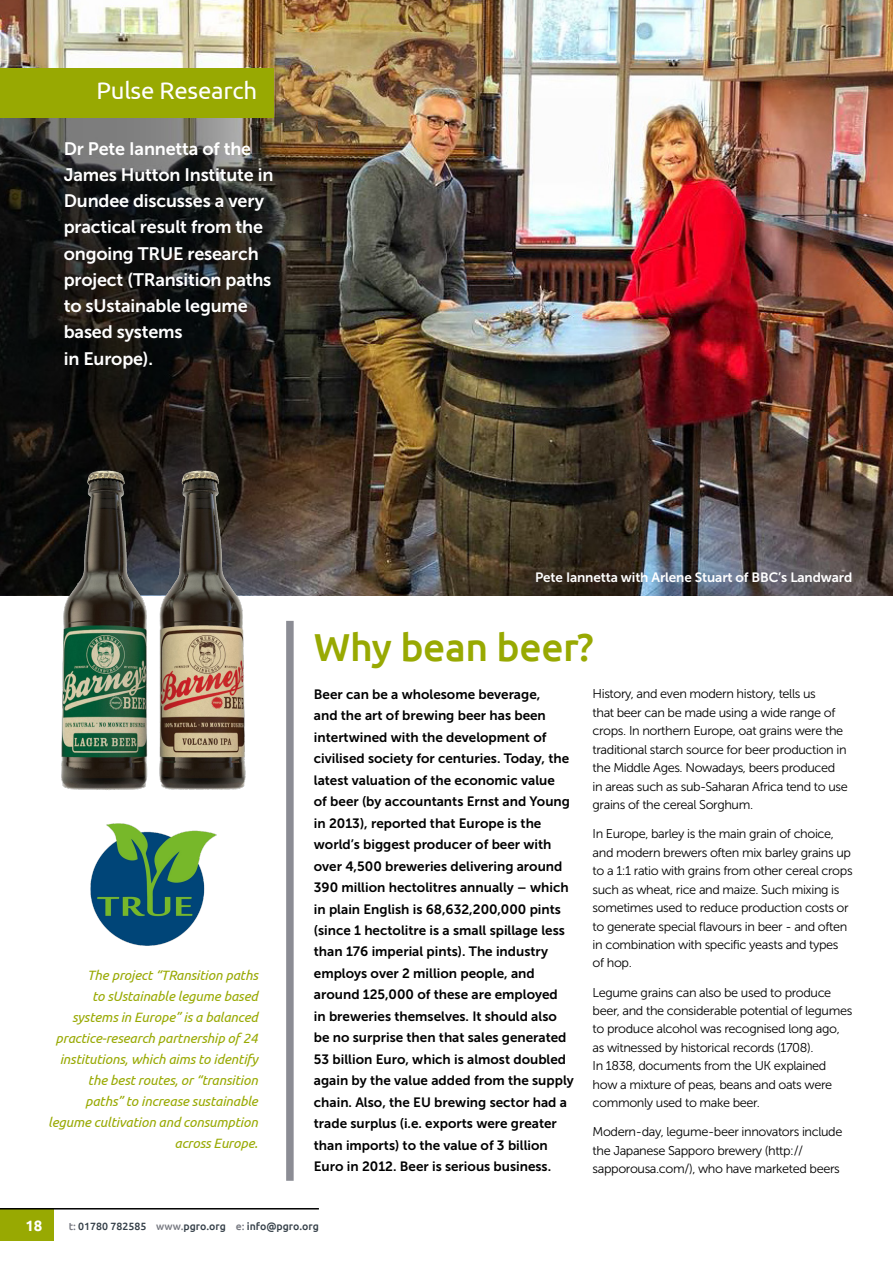
<style>
.page{position:relative;width:893px;height:1263px;background:#fff}
.page>*{position:absolute;margin:0;border:0;box-sizing:border-box;transform-origin:0 0}
.t1{font:500 39px "Ubuntu";letter-spacing:-.01em;color:#98a902}
.t2{font:24px "Ubuntu";letter-spacing:-.01em;color:#fff}
.t3{font:18px/26.2px "Museo Sans 700";letter-spacing:-.01em;color:#fff}
.t4{font:700 15px "Ubuntu";color:#fff}
.t5{font:13.5px/21.5px "Museo Sans 700";color:#000}
.t6{font:italic 13.5px/21px "Ubuntu";letter-spacing:-.01em;color:#98a902;text-align:right}
.t7{font:13.5px "Museo Sans 700";letter-spacing:-.01em;color:#fff}
.t8{font:12.75px/18.5px "Museo Sans 300";letter-spacing:-.03em;color:#000}
.t9{font:500 10.5px "Ubuntu";color:#333e47}
.s1{color:#787a82}
</style>
<div class="page">
<div style="left:0;top:1208px;width:54px;height:33px;background:#98a902"></div>
<hr style="left:0;top:1208px;width:319px;height:1px;background:#000">
<img style="left:0;top:0;width:893px;height:595px">
<svg style="left:0;top:118px;width:298px;height:477px;background:#25221f"></svg>
<div style="left:286px;top:621px;width:8px;height:560px;background:#8b8c94"></div>
<div style="left:0;top:68px;width:273px;height:50px;background:#98a902"></div>
<img style="left:48px;top:468px;width:210px;height:322px">
<img style="left:90px;top:823px;width:126px;height:122px">
<h2 class="t2" style="left:96px;top:77px;width:162px">Pulse Research</h2>
<h3 class="t3" style="left:64px;top:135px;width:211px">Dr Pete Iannetta of the<br>James Hutton Institute in<br>Dundee discusses a very practical result from the ongoing TRUE research project (TRansition paths to sUstainable legume based systems<br>in Europe).</h3>
<p class="t6" style="left:48px;top:964px;width:211px">The project “TRansition paths<br>to sUstainable legume based systems in Europe” is a balanced practice-research partnership of 24 institutions, which aims to identify the best routes, or “transition paths” to increase sustainable legume cultivation and consumption across Europe.</p>
<p class="t7" style="left:535px;top:570px;width:319px">Pete Iannetta with Arlene Stuart of BBC’s Landward</p>
<h1 class="t1" style="left:314px;top:624px;width:281px">Why bean beer?</h1>
<p class="t5" style="left:314px;top:684px;width:262px">Beer can be a wholesome beverage,<br>and the art of brewing beer has been intertwined with the development of civilised society for centuries. Today, the latest valuation of the economic value<br>of beer (by accountants Ernst and Young in 2013), reported that Europe is the world’s biggest producer of beer with over 4,500 breweries delivering around 390 million hectolitres annually – which in plain English is 68,632,200,000 pints (since 1 hectolitre is a small spillage less than 176 imperial pints). The industry employs over 2 million people, and around 125,000 of these are employed<br>in breweries themselves. It should also be no surprise then that sales generated 53 billion Euro, which is almost doubled again by the value added from the supply chain. Also, the EU brewing sector had a trade surplus (i.e. exports were greater than imports) to the value of 3 billion Euro in 2012. Beer is serious business.</p>
<p class="t8" style="left:593px;top:685px;width:257px">History, and even modern history, tells us<br>that beer can be made using a wide range of crops. In northern Europe, oat grains were the traditional starch source for beer production in the Middle Ages. Nowadays, beers produced in areas such as sub-Saharan Africa tend to use grains of the cereal Sorghum.</p>
<p class="t8" style="left:593px;top:825px;width:262px">In Europe, barley is the main grain of choice, and modern brewers often mix barley grains up to a 1:1 ratio with grains from other cereal crops such as wheat, rice and maize. Such mixing is sometimes used to reduce production costs or to generate special flavours in beer - and often in combination with specific yeasts and types of hop.</p>
<p class="t8" style="left:593px;top:983px;width:261px">Legume grains can also be used to produce beer, and the considerable potential of legumes to produce alcohol was recognised long ago, as witnessed by historical records (1708).<br>In 1838, documents from the UK explained how a mixture of peas, beans and oats were commonly used to make beer.</p>
<p class="t8" style="left:593px;top:1123px;width:251px">Modern-day, legume-beer innovators include the Japanese Sapporo brewery (http:// sapporousa.com/), who have marketed beers</p>
<p class="t4" style="left:26px;top:1217px;width:18px">18</p>
<p class="t9" style="left:69px;top:1220px;width:252px"><span class="s1">t:</span> 01780 782585 <span class="s1">www.</span>pgro.org <span class="s1">e:</span> info@pgro.org</p>
</div>
